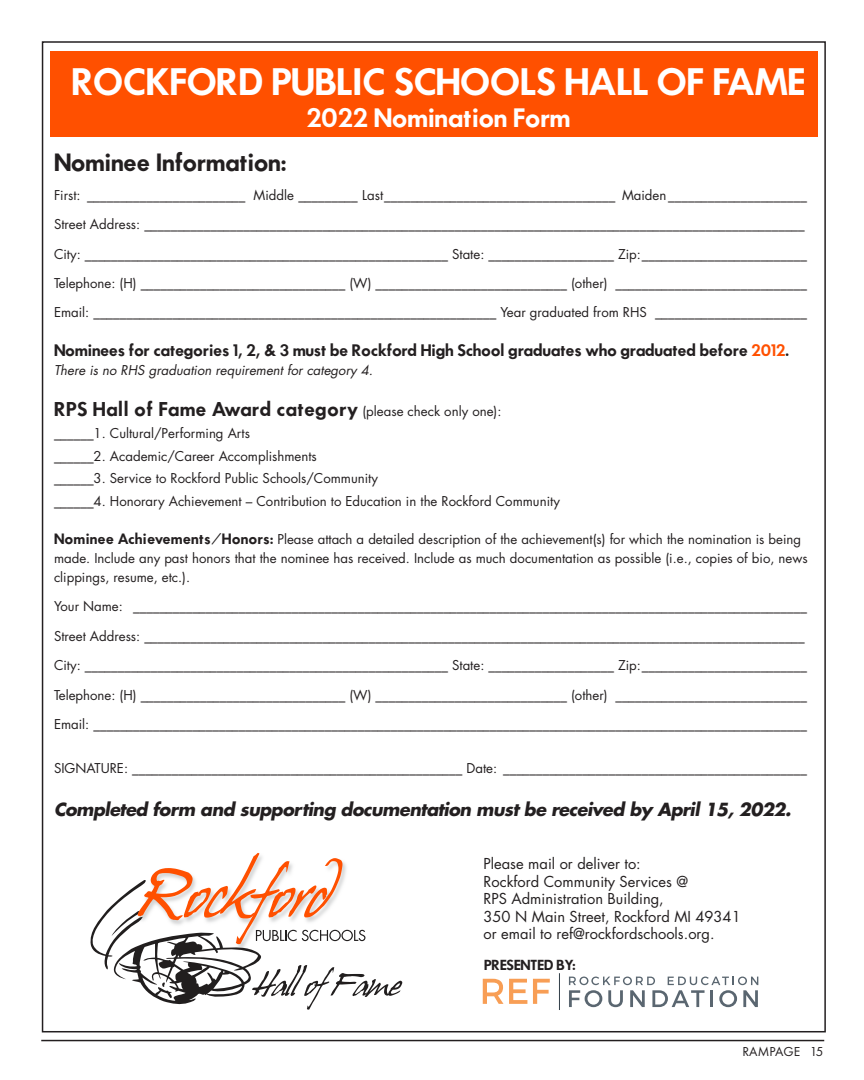
<style>
.page{position:relative;width:864px;height:1080px;background:#fff}
.page>*{position:absolute;margin:0;border:0;box-sizing:border-box;transform-origin:0 0}
.t1{font:600 33.75px "Futura";letter-spacing:-.03em;color:#fff}
.t2{font:600 23.55px "Futura";letter-spacing:-.03em;color:#fff}
.t3{font:600 22.05px "Futura";letter-spacing:-.03em;color:#231f20}
.t4{font:italic 700 17.55px "Futura";letter-spacing:-.03em;color:#231f20}
.t5{font:600 17.55px "Futura";color:#231f20}
.t6{font:14.7px/17.5px "Futura";color:#231f20}
.t7{font:600 14.7px "Futura";letter-spacing:-.03em;color:#231f20}
.t8{font:13.5px "Futura PT";letter-spacing:.01em;color:#231f20}
.t9{font:13.2px/19px "Futura";color:#231f20}
.t10{font:italic 13.2px "Futura";color:#231f20}
.t11{font:600 12.9px "Futura";letter-spacing:-.03em;color:#231f20}
.s1{color:#ff5000}
.s2{font-weight:400;font-size:13.2px}
.s3{font-weight:600}
</style>
<div class="page">
<hr style="left:41px;top:1040px;width:783px;height:1px;background:#231f20">
<div style="left:50px;top:51px;width:768px;height:86px;background:#ff5000"></div>
<svg style="left:90px;top:853px;width:312px;height:157px"></svg>
<svg style="left:483px;top:979px;width:44px;height:25px"></svg>
<svg style="left:533px;top:979px;width:17px;height:25px"></svg>
<hr style="left:559px;top:973px;width:1px;height:37px;background:#313e48">
<svg style="left:569px;top:977px;width:189px;height:30px"></svg>
<p class="t1" style="left:71px;top:57px;width:735px">ROCKFORD PUBLIC SCHOOLS HALL OF FAME</p>
<p class="t2" style="left:306px;top:101px;width:266px">2022 Nomination Form</p>
<p class="t3" style="left:54px;top:146px;width:234px">Nominee Information:</p>
<p class="t9" style="left:54px;top:185px;width:754px">First: ________________________ Middle _________ Last___________________________________ Maiden _____________________</p>
<p class="t9" style="left:54px;top:215px;width:752px">Street Address: ____________________________________________________________________________________________________</p>
<p class="t9" style="left:54px;top:244px;width:754px">City: _______________________________________________________ State: ___________________ Zip:_________________________</p>
<p class="t9" style="left:54px;top:274px;width:754px">Telephone: (H) _______________________________ (W) _____________________________ (other) _____________________________</p>
<p class="t9" style="left:54px;top:303px;width:754px">Email: _____________________________________________________________ Year graduated from RHS _______________________</p>
<p class="t7" style="left:54px;top:339px;width:737px">Nominees for categories 1, 2, &amp; 3 must be Rockford High School graduates who graduated before <span class="s1">2012</span>.</p>
<p class="t10" style="left:54px;top:361px;width:320px">There is no RHS graduation requirement for category 4.</p>
<p class="t5" style="left:54px;top:396px;width:449px">RPS Hall of Fame Award category <span class="s2">(please check only one):</span></p>
<p class="t9" style="left:54px;top:424px;width:198px">______1. Cultural/Performing Arts</p>
<p class="t9" style="left:54px;top:446px;width:264px">______2. Academic/Career Accomplishments</p>
<p class="t9" style="left:54px;top:469px;width:326px">______3. Service to Rockford Public Schools/Community</p>
<p class="t9" style="left:54px;top:491px;width:507px">______4. Honorary Achievement – Contribution to Education in the Rockford Community</p>
<p class="t9" style="left:54px;top:529px;width:755px"><span class="s3">Nominee Achievements/Honors:</span> Please attach a detailed description of the achievement(s) for which the nomination is being made. Include any past honors that the nominee has received. Include as much documentation as possible (i.e., copies of bio, news clippings, resume, etc.).</p>
<p class="t9" style="left:54px;top:597px;width:754px">Your Name: ______________________________________________________________________________________________________</p>
<p class="t9" style="left:54px;top:626px;width:752px">Street Address: ____________________________________________________________________________________________________</p>
<p class="t9" style="left:54px;top:656px;width:754px">City: _______________________________________________________ State: ___________________ Zip:_________________________</p>
<p class="t9" style="left:54px;top:685px;width:754px">Telephone: (H) _______________________________ (W) _____________________________ (other) _____________________________</p>
<p class="t9" style="left:54px;top:714px;width:754px">Email: ____________________________________________________________________________________________________________</p>
<p class="t9" style="left:54px;top:758px;width:754px">SIGNATURE: __________________________________________________ Date: ______________________________________________</p>
<p class="t4" style="left:54px;top:797px;width:739px">Completed form and supporting documentation must be received by April 15, 2022.</p>
<p class="t6" style="left:484px;top:855px;width:206px">Please mail or deliver to:<br>Rockford Community Services @</p>
<p class="t6" style="left:484px;top:890px;width:259px">RPS Administration Building,<br>350 N Main Street, Rockford MI 49341</p>
<p class="t6" style="left:484px;top:925px;width:233px">or email to ref@rockfordschools.org.</p>
<p class="t11" style="left:484px;top:956px;width:93px">PRESENTED BY:</p>
<p class="t8" style="left:742px;top:1043px;width:83px">RAMPAGE 15</p>
</div>
